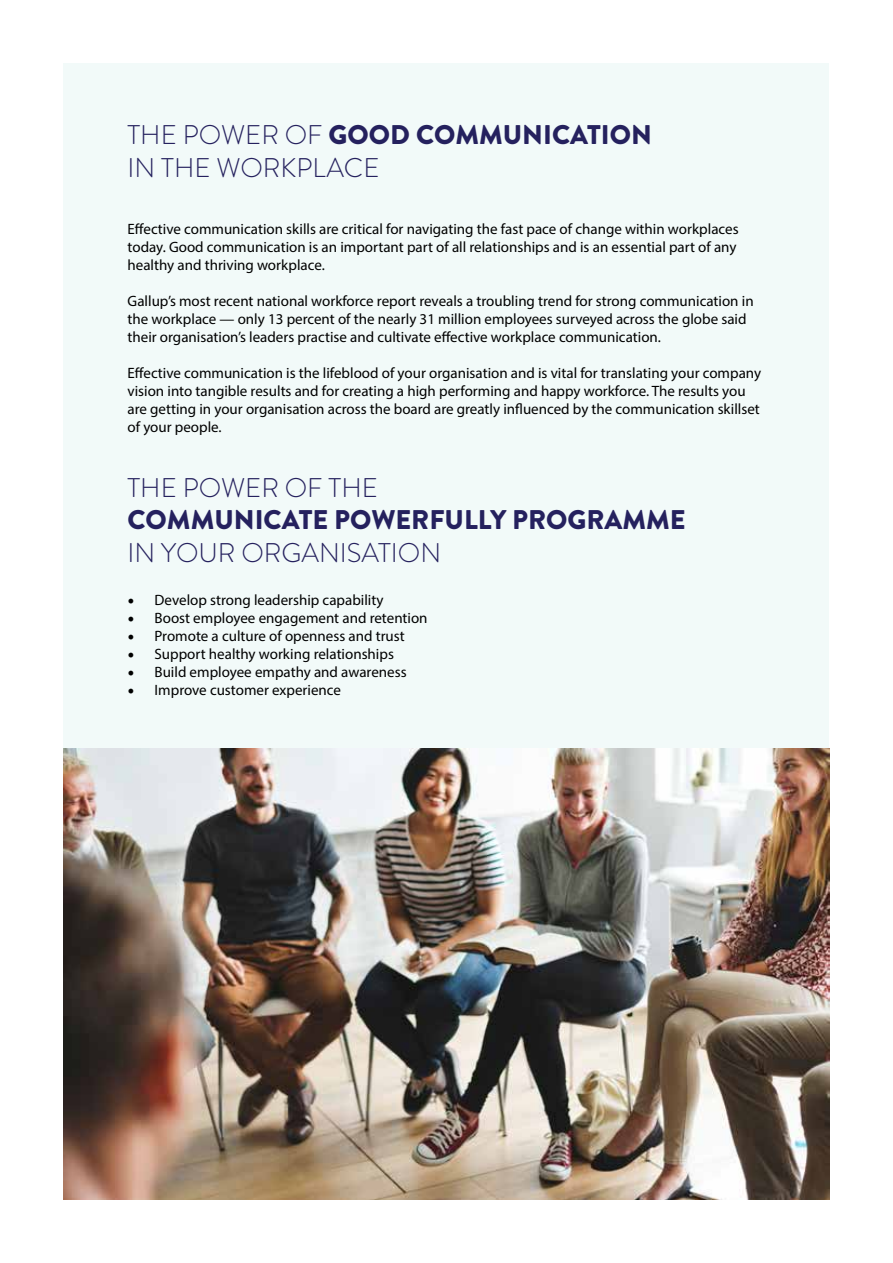
<style>
.page{position:relative;width:893px;height:1263px;background:#fff}
.page>*{position:absolute;margin:0;border:0;box-sizing:border-box;transform-origin:0 0}
.t1{font:300 27px/32.4px "Brandon Grotesque";color:#25215e}
.t2{font:900 27px "Brandon Grotesque";color:#25215e}
.t3{font:15px/18px "Myriad Pro";color:#000}
.s1{font-weight:900}
.s2{font-family:"Minion Pro";font-weight:500;font-size:18px}
</style>
<div class="page">
<div style="left:64px;top:64px;width:765px;height:1135px;background:#f2faf9"></div>
<img style="left:64px;top:748px;width:765px;height:451px">
<h1 class="t1" style="left:128px;top:119px;width:526px">THE POWER OF <span class="s1">GOOD COMMUNICATION<br></span>IN THE WORKPLACE</h1>
<p class="t3" style="left:128px;top:220px;width:613px">Effective communication skills are critical for navigating the fast pace of change within workplaces today. Good communication is an important part of all relationships and is an essential part of any healthy and thriving workplace.</p>
<p class="t3" style="left:128px;top:292px;width:628px">Gallup’s most recent national workforce report reveals a troubling trend for strong communication in the workplace — only 13 percent of the nearly 31 million employees surveyed across the globe said their organisation’s leaders practise and cultivate effective workplace communication.</p>
<p class="t3" style="left:128px;top:364px;width:635px">Effective communication is the lifeblood of your organisation and is vital for translating your company vision into tangible results and for creating a high performing and happy workforce. The results you are getting in your organisation across the board are greatly influenced by the communication skillset of your people.</p>
<h1 class="t1" style="left:128px;top:472px;width:252px">THE POWER OF THE</h1>
<h1 class="t2" style="left:128px;top:501px;width:560px">COMMUNICATE POWERFULLY PROGRAMME</h1>
<h1 class="t1" style="left:128px;top:536px;width:315px">IN YOUR ORGANISATION</h1>
<p class="t3" style="left:128px;top:591px;width:258px"><span class="s2">•</span> Develop strong leadership capability</p>
<p class="t3" style="left:128px;top:609px;width:302px"><span class="s2">•</span> Boost employee engagement and retention</p>
<p class="t3" style="left:128px;top:627px;width:279px"><span class="s2">•</span> Promote a culture of openness and trust</p>
<p class="t3" style="left:128px;top:645px;width:268px"><span class="s2">•</span> Support healthy working relationships</p>
<p class="t3" style="left:128px;top:663px;width:281px"><span class="s2">•</span> Build employee empathy and awareness</p>
<p class="t3" style="left:128px;top:681px;width:215px"><span class="s2">•</span> Improve customer experience</p>
</div>
